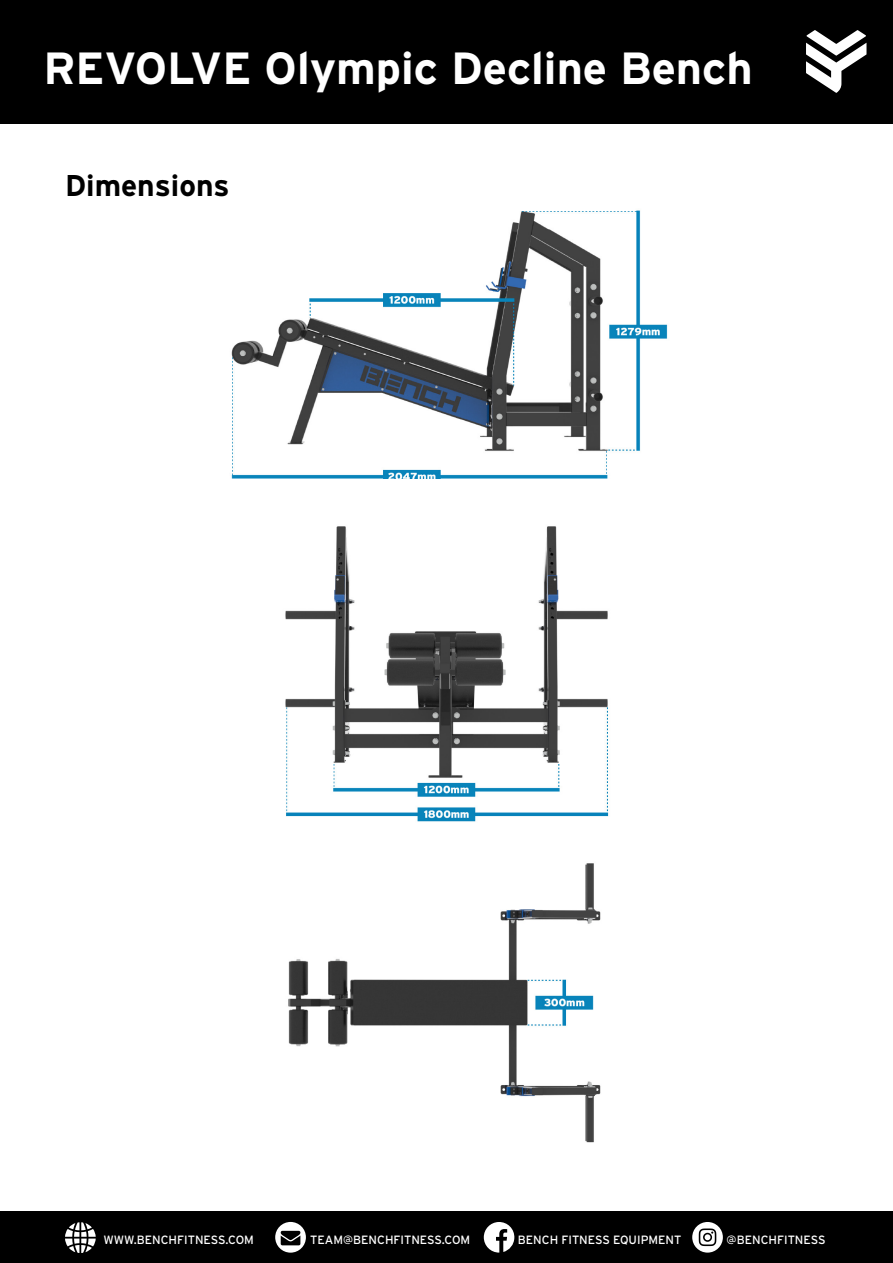
<style>
.page{position:relative;width:893px;height:1263px;background:#fff}
.page>*{position:absolute;margin:0;border:0;box-sizing:border-box;transform-origin:0 0}
.t1{font:700 45px "Interstate";color:#fff}
.t2{font:700 30px "Interstate";color:#000}
.t3{font:12px "Interstate";color:#fff}
</style>
<div class="page">
<img style="left:231px;top:210px;width:437px;height:269px">
<img style="left:288px;top:863px;width:313px;height:280px">
<img style="left:285px;top:526px;width:324px;height:296px">
<div style="left:0;top:0;width:893px;height:123px;background:#000"></div>
<svg style="left:806px;top:30px;width:60px;height:63px"></svg>
<div style="left:0;top:1212px;width:893px;height:51px;background:#000"></div>
<svg style="left:275px;top:1222px;width:31px;height:30px"></svg>
<svg style="left:484px;top:1222px;width:31px;height:30px"></svg>
<svg style="left:692px;top:1222px;width:31px;height:30px"></svg>
<svg style="left:65px;top:1222px;width:31px;height:31px"></svg>
<h1 class="t1" style="left:44px;top:43px;width:711px">REVOLVE Olympic Decline Bench</h1>
<h2 class="t2" style="left:65px;top:169px;width:166px">Dimensions</h2>
<p class="t3" style="left:104px;top:1233px;width:152px">WWW.BENCHFITNESS.COM</p>
<p class="t3" style="left:310px;top:1233px;width:162px">TEAM@BENCHFITNESS.COM</p>
<p class="t3" style="left:518px;top:1233px;width:165px">BENCH FITNESS EQUIPMENT</p>
<p class="t3" style="left:727px;top:1233px;width:100px">@BENCHFITNESS</p>
</div>
